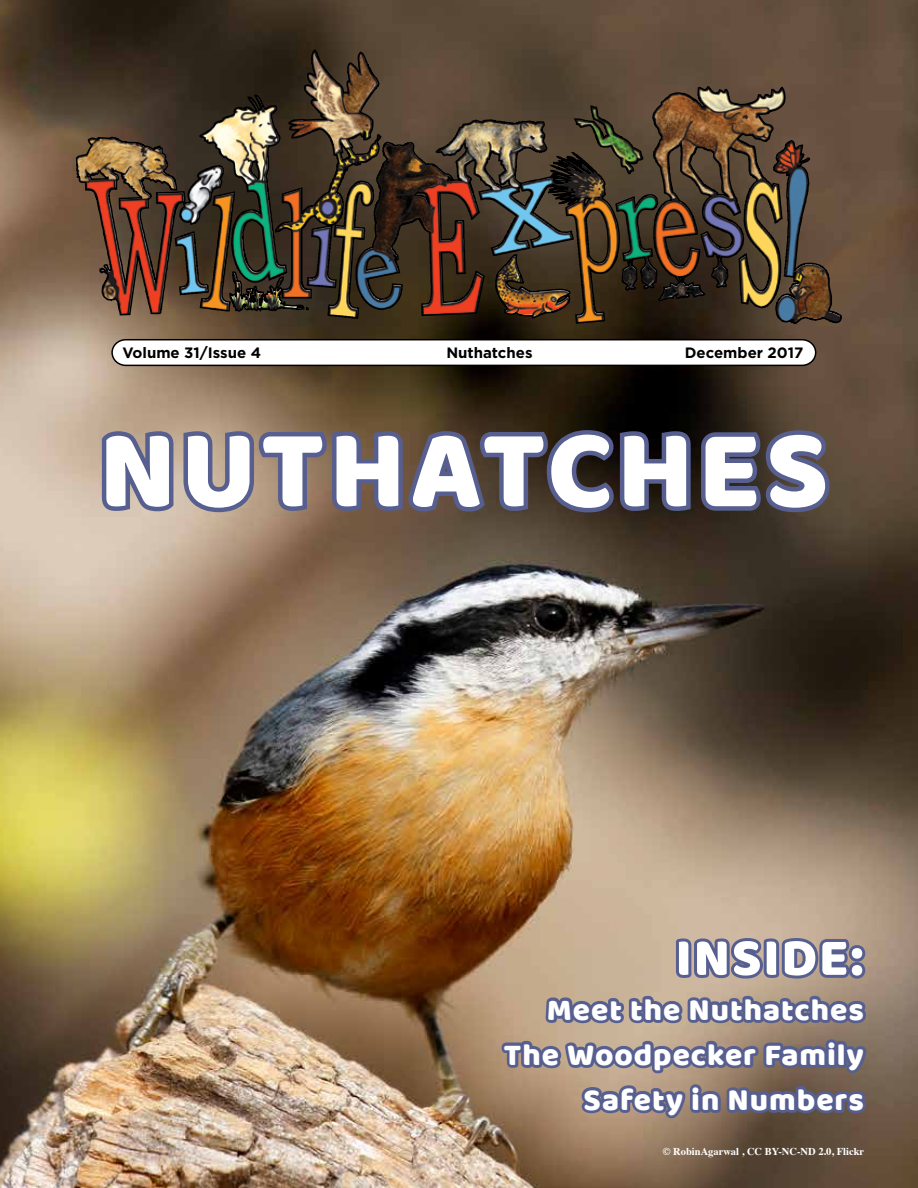
<style>
.page{position:relative;width:918px;height:1188px;background:#fff}
.page>*{position:absolute;margin:0;border:0;box-sizing:border-box;transform-origin:0 0}
.t1{font:114px "Baloo Bhaijaan";letter-spacing:.04em;color:#fff}
.t2{font:54px "Baloo Bhaijaan";letter-spacing:.03em;color:#fff}
.t3{font:31.5px/45px "Baloo Bhaijaan";letter-spacing:.03em;color:#fff;text-align:right}
.t4{font:700 15px "Gotham";color:#000}
.t5{font:700 10.5px "Times";color:#fff}
</style>
<div class="page">
<img style="left:0;top:0;width:918px;height:1188px">
<svg style="left:97px;top:423px;width:738px;height:96px;background:#615a63"></svg>
<svg style="left:673px;top:933px;width:197px;height:50px;background:#898392"></svg>
<svg style="left:496px;top:991px;width:375px;height:132px;background:#867b80"></svg>
<img style="left:75px;top:49px;width:768px;height:276px">
<svg style="left:111px;top:338px;width:706px;height:29px"></svg>
<p class="t4" style="left:122px;top:342px;width:140px">Volume 31/Issue 4</p>
<p class="t4" style="left:446px;top:342px;width:88px">Nuthatches</p>
<p class="t4" style="left:685px;top:342px;width:120px">December 2017</p>
<h1 class="t1" style="left:99px;top:386px;width:731px">NUTHATCHES</h1>
<h2 class="t2" style="left:675px;top:918px;width:190px">INSIDE:</h2>
<p class="t3" style="left:504px;top:988px;width:362px">Meet the Nuthatches<br>The Woodpecker Family<br>Safety in Numbers</p>
<p class="t5" style="left:663px;top:1141px;width:203px">© RobinAgarwal , CC BY-NC-ND 2.0, Flickr</p>
</div>
